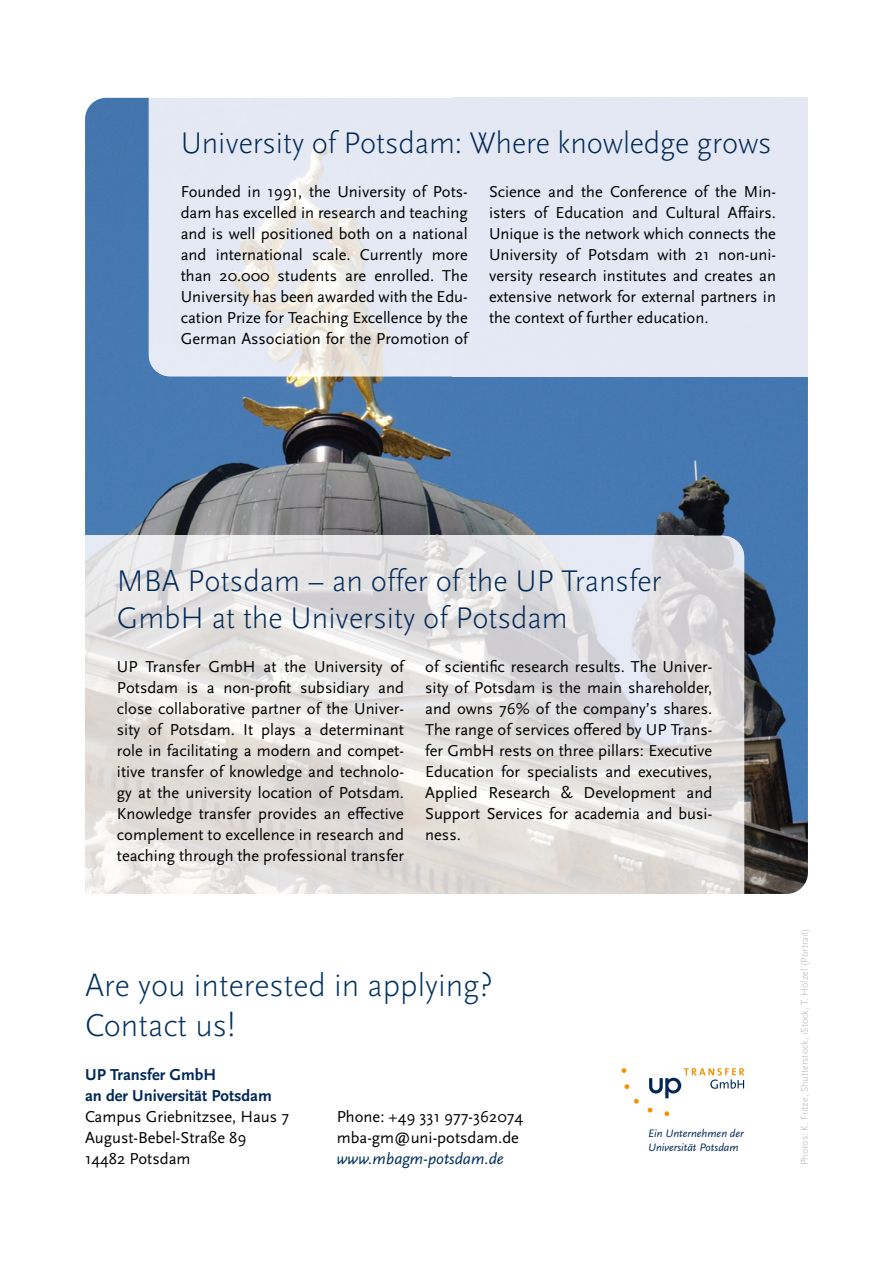
<style>
.page{position:relative;width:893px;height:1263px;background:#fff}
.page>*{position:absolute;margin:0;border:0;box-sizing:border-box;transform-origin:0 0}
.t1{font:300 33px/39.6px "Scala Sans Pro";color:#00305d}
.t2{font:300 31.2px/37.3px "Scala Sans Pro";color:#002856}
.t3{font:16.5px/21px "Scala Sans Pro";color:#000;text-align:justify}
.t4{font:700 16.5px/21px "Scala Sans Pro";color:#002856}
.t5{font:italic 16.5px "Scala Sans Pro";color:#00305d}
.t6{font:italic 11.25px/13.5px "Scala Sans Pro";color:#002856}
.t7{font:300 10.2px "Scala Sans Pro";letter-spacing:.005em;color:#b3b2b2}
</style>
<div class="page">
<img style="left:85px;top:98px;width:723px;height:796px">
<img style="left:85px;top:536px;width:659px;height:358px">
<img style="left:149px;top:98px;width:659px;height:278px">
<svg style="left:622px;top:1068px;width:4px;height:5px"></svg>
<svg style="left:624px;top:1084px;width:5px;height:5px"></svg>
<svg style="left:634px;top:1099px;width:5px;height:5px"></svg>
<svg style="left:648px;top:1108px;width:4px;height:4px"></svg>
<svg style="left:664px;top:1111px;width:5px;height:5px"></svg>
<svg style="left:649px;top:1068px;width:95px;height:30px"></svg>
<h2 class="t2" style="left:181px;top:124px;width:592px">University of Potsdam: Where knowledge grows</h2>
<p class="t3" style="left:181px;top:181px;width:289px">Founded in 1991, the University of Pots&shy;dam has excelled in research and teaching and is well positioned both on a national and international scale. Currently more than 20.000 students are enrolled. The University has been awarded with the Edu&shy;cation Prize for Teaching Excellence by the German Association for the Promotion of</p>
<p class="t3" style="left:489px;top:181px;width:289px">Science and the Conference of the Min&shy;isters of Education and Cultural Affairs.<br>Unique is the network which connects the University of Potsdam with 21 non-uni&shy;versity research institutes and creates an extensive network for external partners in the context of further education.</p>
<h2 class="t2" style="left:117px;top:562px;width:546px">MBA Potsdam – an offer of the UP Transfer<br>GmbH at the University of Potsdam</h2>
<p class="t3" style="left:117px;top:656px;width:289px">UP Transfer GmbH at the University of Potsdam is a non-profit subsidiary and close collaborative partner of the Univer&shy;sity of Potsdam. It plays a determinant role in facilitating a modern and compet&shy;itive transfer of knowledge and technolo&shy;gy at the university location of Potsdam.<br>Knowledge transfer provides an effective complement to excellence in research and teaching through the professional transfer</p>
<p class="t3" style="left:425px;top:656px;width:289px">of scientific research results. The Univer&shy;sity of Potsdam is the main shareholder, and owns 76% of the company’s shares.<br>The range of services offered by UP Trans&shy;fer GmbH rests on three pillars: Executive Education for specialists and executives, Applied Research &amp; Development and Support Services for academia and busi&shy;ness.</p>
<h1 class="t1" style="left:85px;top:966px;width:409px">Are you interested in applying?<br>Contact us!</h1>
<p class="t4" style="left:85px;top:1064px;width:188px">UP Transfer GmbH<br>an der Universität Potsdam</p>
<p class="t3" style="left:85px;top:1106px;width:206px;text-align:left">Campus Griebnitzsee, Haus 7<br>August-Bebel-Straße 89<br>14482 Potsdam</p>
<p class="t3" style="left:337px;top:1106px;width:188px">Phone: +49 331 977-362074 mba-gm@uni-potsdam.de</p>
<p class="t5" style="left:337px;top:1149px;width:169px">www.mbagm-potsdam.de</p>
<p class="t6" style="left:648px;top:1127px;width:97px">Ein Unternehmen der<br>Universität Potsdam</p>
<p class="t7" style="left:799px;top:1165px;width:239px;rotate:-90deg">Photos: K. Fritze, Shutterstock, iStock, T. Hölzel (Portrait)</p>
</div>
